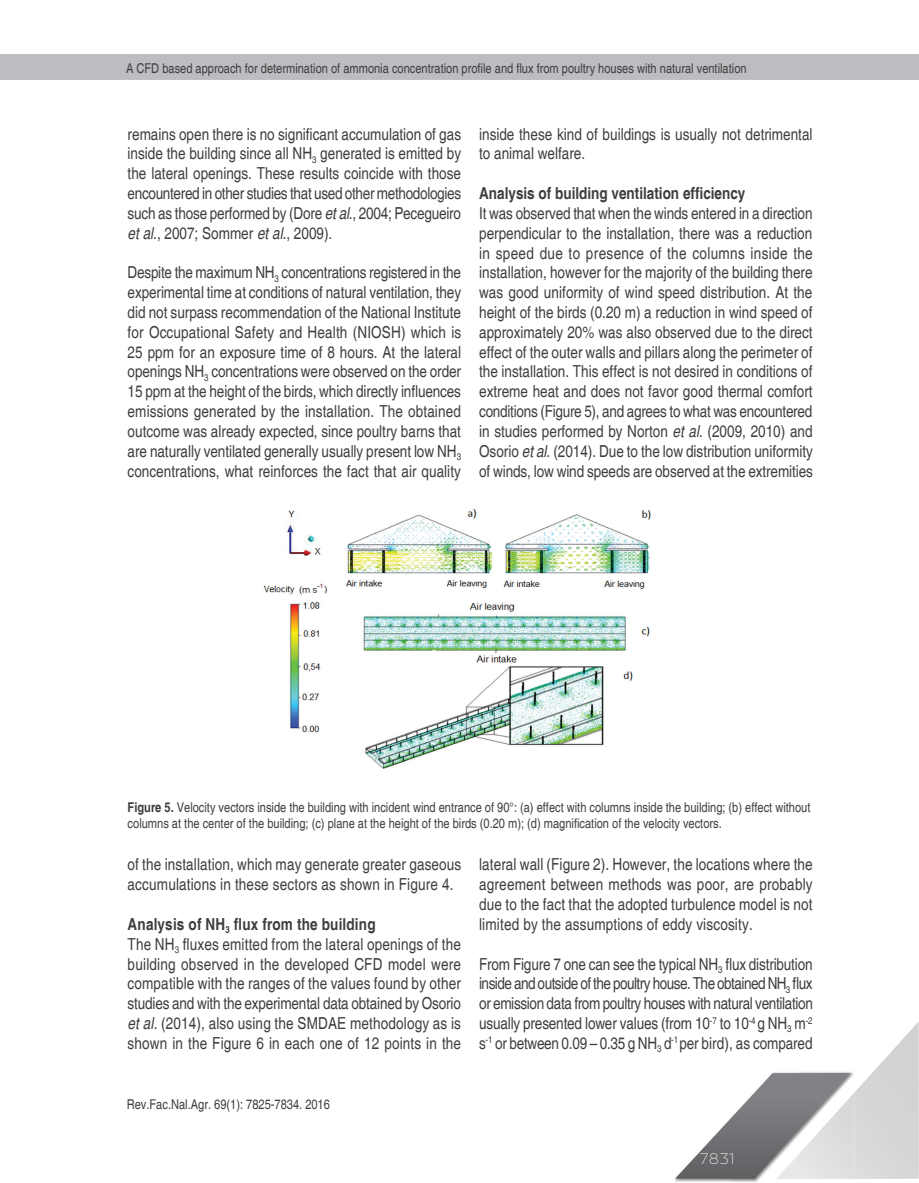
<style>
.page{position:relative;width:919px;height:1183px;background:#fff}
.page>*{position:absolute;margin:0;border:0;box-sizing:border-box;transform-origin:0 0}
.t1{font:condensed 16.5px/19.8px "Helvetica";letter-spacing:.01em;color:#3e3e3f;text-align:justify}
.t2{font:700 condensed 16.5px "Helvetica";color:#3e3e3f}
.t3{font:100 15px "Zona Pro";color:#fff}
.t4{font:condensed 13.5px/16.2px "Helvetica";color:#3e3e3f}
.s1{font-style:italic}
.s2{font-weight:700}
</style>
<div class="page">
<img style="left:674px;top:1178px;width:180px;height:3px">
<svg style="left:675px;top:1022px;width:243px;height:156px"></svg>
<div style="left:0;top:54px;width:918px;height:26px;background:#bcbdc0"></div>
<img style="left:263px;top:509px;width:388px;height:260px">
<p class="t4" style="left:126px;top:60px;width:622px">A CFD based approach for determination of ammonia concentration profile and flux from poultry houses with natural ventilation</p>
<p class="t1" style="left:128px;top:124px;width:335px">remains open there is no significant accumulation of gas inside the building since all NH<sub>3</sub> generated is emitted by the lateral openings. These results coincide with those encountered in other studies that used other methodologies such as those performed by (Dore <span class="s1">et al</span>., 2004; Pecegueiro <span class="s1">et al</span>., 2007; Sommer <span class="s1">et al</span>., 2009).</p>
<p class="t1" style="left:128px;top:263px;width:335px">Despite the maximum NH<sub>3</sub> concentrations registered in the experimental time at conditions of natural ventilation, they did not surpass recommendation of the National Institute for Occupational Safety and Health (NIOSH) which is 25 ppm for an exposure time of 8 hours. At the lateral openings NH<sub>3</sub> concentrations were observed on the order 15 ppm at the height of the birds, which directly influences emissions generated by the installation. The obtained outcome was already expected, since poultry barns that are naturally ventilated generally usually present low NH<sub>3 </sub>concentrations, what reinforces the fact that air quality</p>
<p class="t1" style="left:479px;top:124px;width:335px">inside these kind of buildings is usually not detrimental to animal welfare.</p>
<p class="t2" style="left:479px;top:183px;width:268px">Analysis of building ventilation efficiency</p>
<p class="t1" style="left:479px;top:203px;width:335px">It was observed that when the winds entered in a direction perpendicular to the installation, there was a reduction in speed due to presence of the columns inside the installation, however for the majority of the building there was good uniformity of wind speed distribution. At the height of the birds (0.20 m) a reduction in wind speed of approximately 20% was also observed due to the direct effect of the outer walls and pillars along the perimeter of the installation. This effect is not desired in conditions of extreme heat and does not favor good thermal comfort conditions (Figure 5), and agrees to what was encountered in studies performed by Norton <span class="s1">et al</span>. (2009, 2010) and Osorio <span class="s1">et al</span>. (2014). Due to the low distribution uniformity of winds, low wind speeds are observed at the extremities</p>
<p class="t4" style="left:128px;top:799px;width:684px"><span class="s2">Figure 5.</span> Velocity vectors inside the building with incident wind entrance of 90°: (a) effect with columns inside the building; (b) effect without columns at the center of the building; (c) plane at the height of the birds (0.20 m); (d) magnification of the velocity vectors.</p>
<p class="t1" style="left:479px;top:854px;width:335px">lateral wall (Figure 2). However, the locations where the agreement between methods was poor, are probably due to the fact that the adopted turbulence model is not limited by the assumptions of eddy viscosity.</p>
<p class="t1" style="left:479px;top:953px;width:335px">From Figure 7 one can see the typical NH<sub>3</sub> flux distribution inside and outside of the poultry house. The obtained NH<sub>3</sub> flux or emission data from poultry houses with natural ventilation usually presented lower values (from 10<sup>-7</sup> to 10<sup>-4</sup> g NH<sub>3</sub> m<sup>-2 </sup>s<sup>-1</sup> or between 0.09 – 0.35 g NH<sub>3</sub> d<sup>-1</sup> per bird), as compared</p>
<p class="t1" style="left:128px;top:854px;width:335px">of the installation, which may generate greater gaseous accumulations in these sectors as shown in Figure 4.</p>
<p class="t1" style="left:128px;top:914px;width:335px;text-align:left"><span class="s2">Analysis of NH</span><sub>3</sub> <span class="s2">flux from the building<br></span>The NH<sub>3</sub> fluxes emitted from the lateral openings of the building observed in the developed CFD model were compatible with the ranges of the values found by other studies and with the experimental data obtained by Osorio <span class="s1">et al</span>. (2014), also using the SMDAE methodology as is shown in the Figure 6 in each one of 12 points in the</p>
<p class="t4" style="left:127px;top:1095px;width:205px">Rev.Fac.Nal.Agr. 69(1): 7825-7834. 2016</p>
<p class="t3" style="left:699px;top:1148px;width:37px">7831</p>
</div>
